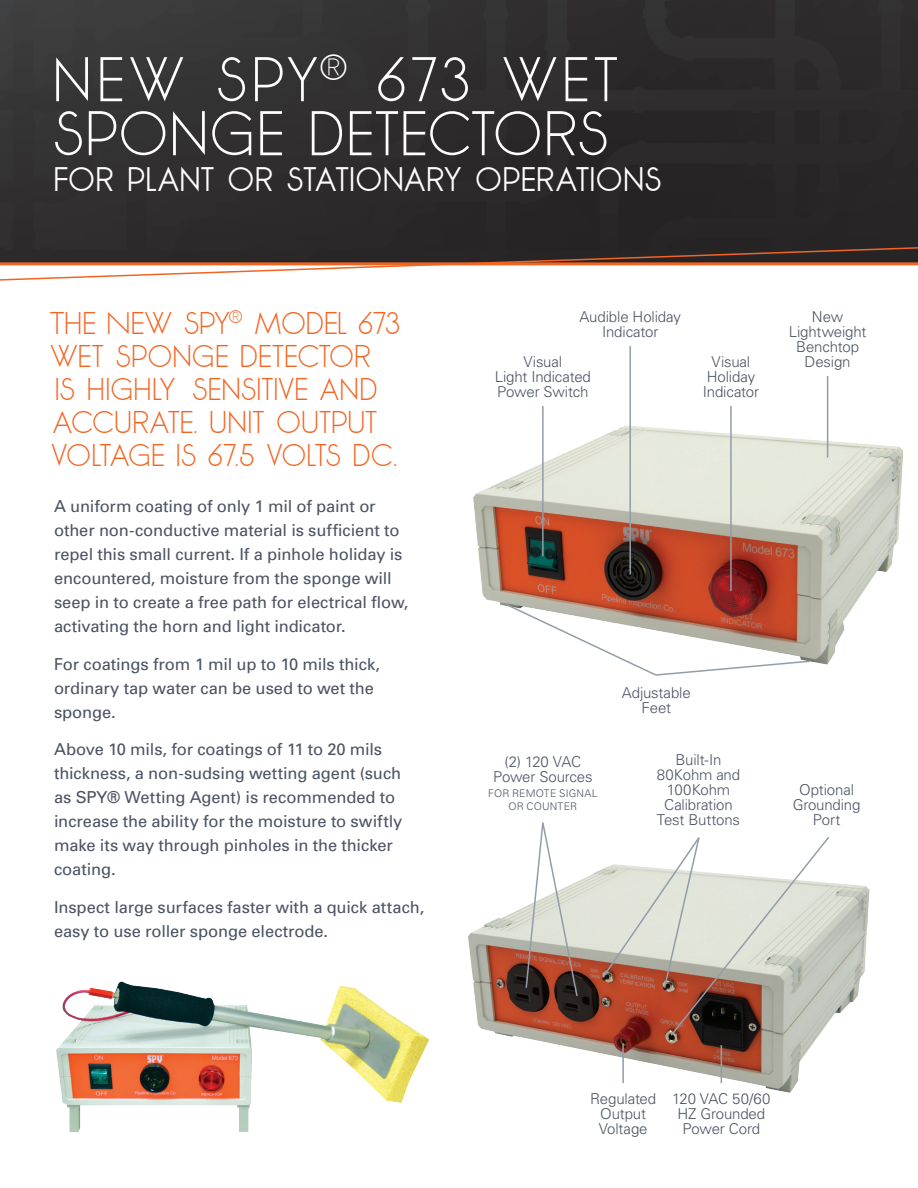
<style>
.page{position:relative;width:918px;height:1188px;background:#fff}
.page>*{position:absolute;margin:0;border:0;box-sizing:border-box;transform-origin:0 0}
.t1{font:200 63px/54px "phantom";letter-spacing:.06em;color:#fff}
.t2{font:300 34.5px "phantom";letter-spacing:.045em;color:#fff}
.t3{font:200 31.5px/33px "phantom";letter-spacing:.035em;color:#f36421}
.t4{font:16.5px/24px "Univers";letter-spacing:-.005em;color:#4b5363}
.t5{font:300 15px/15px "Univers";letter-spacing:-.01em;color:#4b5363;text-align:center}
.t6{font:300 10.5px/13.5px "Univers";letter-spacing:.015em;color:#4b5363;text-align:center}
</style>
<div class="page">
<img style="left:0;top:0;width:918px;height:246px">
<svg style="left:0;top:246px;width:918px;height:35px"></svg>
<hr style="left:0;top:262px;width:918px;height:3px;background:#f36421">
<img style="left:468px;top:870px;width:402px;height:223px">
<hr style="left:622px;top:1043px;width:2px;height:40px;background:#929da7">
<img style="left:473px;top:423px;width:431px;height:242px">
<hr style="left:629px;top:346px;width:2px;height:228px;background:#929da7">
<hr style="left:827px;top:376px;width:1px;height:81px;background:#929da7">
<hr style="left:721px;top:1045px;width:1px;height:38px;background:#929da7">
<hr style="left:730px;top:406px;width:2px;height:185px;background:#929da7">
<hr style="left:542px;top:406px;width:2px;height:150px;background:#929da7">
<svg style="left:504px;top:602px;width:308px;height:74px"></svg>
<svg style="left:601px;top:837px;width:230px;height:200px"></svg>
<svg style="left:525px;top:822px;width:54px;height:176px"></svg>
<img style="left:56px;top:981px;width:374px;height:151px">
<h1 class="t1" style="left:54px;top:53px;width:565px">NEW SPY<sup>®</sup> 673 WET<br>SPONGE DETECTORS</h1>
<h2 class="t2" style="left:54px;top:159px;width:609px">FOR PLANT OR STATIONARY OPERATIONS</h2>
<h3 class="t3" style="left:50px;top:306px;width:351px">THE NEW SPY<sup>®</sup> MODEL 673<br>WET SPONGE DETECTOR<br>IS HIGHLY SENSITIVE AND<br>ACCURATE. UNIT OUTPUT<br>VOLTAGE IS 67.5 VOLTS DC.</h3>
<p class="t4" style="left:54px;top:494px;width:356px">A uniform coating of only 1 mil of paint or other non-conductive material is sufficient to repel this small current. If a pinhole holiday is encountered, moisture from the sponge will seep in to create a free path for electrical flow, activating the horn and light indicator.</p>
<p class="t4" style="left:54px;top:652px;width:328px">For coatings from 1 mil up to 10 mils thick, ordinary tap water can be used to wet the sponge.</p>
<p class="t4" style="left:54px;top:737px;width:350px">Above 10 mils, for coatings of 11 to 20 mils thickness, a non-sudsing wetting agent (such as SPY® Wetting Agent) is recommended to increase the ability for the moisture to swiftly make its way through pinholes in the thicker coating.</p>
<p class="t4" style="left:54px;top:895px;width:372px">Inspect large surfaces faster with a quick attach, easy to use roller sponge electrode.</p>
<p class="t5" style="left:579px;top:309px;width:103px">Audible Holiday<br>Indicator</p>
<p class="t5" style="left:789px;top:309px;width:79px">New<br>Lightweight<br>Benchtop<br>Design</p>
<p class="t5" style="left:495px;top:354px;width:98px">Visual<br>Light Indicated<br>Power Switch</p>
<p class="t5" style="left:703px;top:354px;width:58px">Visual<br>Holiday<br>Indicator</p>
<p class="t5" style="left:493px;top:754px;width:101px">(2) 120 VAC<br>Power Sources</p>
<p class="t6" style="left:488px;top:786px;width:111px">FOR REMOTE SIGNAL<br>OR COUNTER</p>
<p class="t5" style="left:622px;top:685px;width:70px">Adjustable<br>Feet</p>
<p class="t5" style="left:657px;top:752px;width:85px">Built-In<br>80Kohm and<br>100Kohm<br>Calibration<br>Test Buttons</p>
<p class="t5" style="left:793px;top:782px;width:69px">Optional<br>Grounding<br>Port</p>
<p class="t5" style="left:590px;top:1091px;width:68px">Regulated<br>Output<br>Voltage</p>
<p class="t5" style="left:672px;top:1091px;width:100px">120 VAC 50/60<br>HZ Grounded<br>Power Cord</p>
</div>
